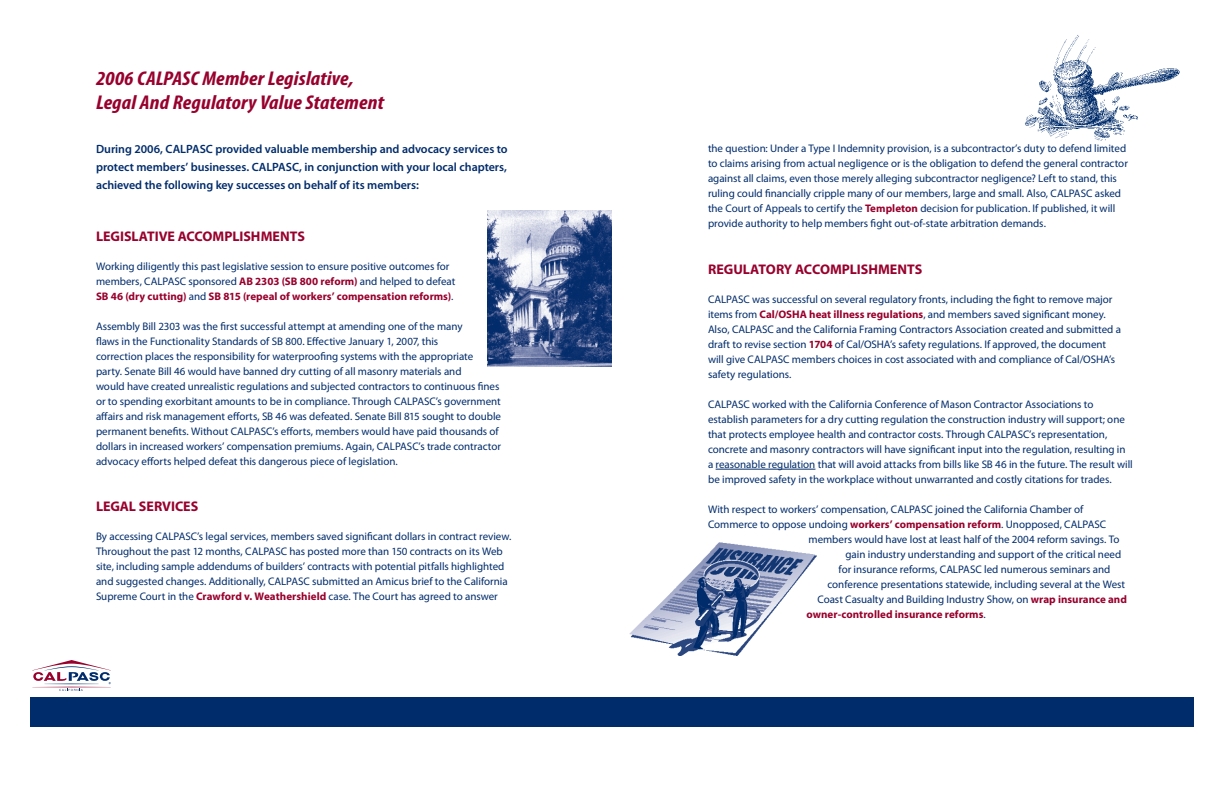
<style>
.page{position:relative;width:1224px;height:792px;background:#fff}
.page>*{position:absolute;margin:0;border:0;box-sizing:border-box;transform-origin:0 0}
.t1{font:italic 700 condensed 20px "Myriad Pro";letter-spacing:.005em;color:#98012d;scale:1.1 1}
.t2{font:700 14px "Myriad Pro";letter-spacing:-.005em;color:#98012d}
.t3{font:600 12px/18px "Myriad Pro";letter-spacing:-.005em;color:#002c6b;text-align:justify}
.t4{font:11px/15px "Myriad Pro";letter-spacing:-.005em;color:#002c6b}
.t5{font:700 11px "Myriad Pro";color:#98012d}
.s1{font-weight:700;color:#98012d}
.s2{font-weight:400;color:#002c6b}
</style>
<div class="page">
<img style="left:487px;top:210px;width:125px;height:157px">
<div style="left:30px;top:698px;width:1164px;height:29px;background:#002c6b"></div>
<svg style="left:32px;top:660px;width:79px;height:31px"></svg>
<img style="left:1025px;top:35px;width:155px;height:106px">
<img style="left:629px;top:543px;width:187px;height:113px">
<hr style="left:716px;top:469px;width:99px;height:1px;background:#002c6b">
<p class="t1" style="left:96px;top:66px;width:236px">2006 CALPASC Member Legislative,</p>
<p class="t1" style="left:96px;top:90px;width:263px">Legal And Regulatory Value Statement</p>
<p class="t3" style="left:96px;top:140px;width:413px">During 2006, CALPASC provided valuable membership and advocacy services to protect members’ businesses. CALPASC, in conjunction with your local chapters, achieved the following key successes on behalf of its members:</p>
<p class="t2" style="left:96px;top:227px;width:210px">LEGISLATIVE ACCOMPLISHMENTS</p>
<p class="t4" style="left:96px;top:258px;width:361px">Working diligently this past legislative session to ensure positive outcomes for members, CALPASC sponsored <span class="s1">AB 2303 (SB 800 reform)</span> and helped to defeat<br><span class="s1">SB 46 (dry cutting)</span> and <span class="s1">SB 815 (repeal of workers’ compensation reforms)</span>.</p>
<p class="t4" style="left:96px;top:318px;width:407px">Assembly Bill 2303 was the first successful attempt at amending one of the many<br>flaws in the Functionality Standards of SB 800. Effective January 1, 2007, this<br>correction places the responsibility for waterproofing systems with the appropriate party. Senate Bill 46 would have banned dry cutting of all masonry materials and<br>would have created unrealistic regulations and subjected contractors to continuous fines or to spending exorbitant amounts to be in compliance. Through CALPASC’s government affairs and risk management efforts, SB 46 was defeated. Senate Bill 815 sought to double permanent benefits. Without CALPASC’s efforts, members would have paid thousands of dollars in increased workers’ compensation premiums. Again, CALPASC’s trade contractor advocacy efforts helped defeat this dangerous piece of legislation.</p>
<p class="t2" style="left:96px;top:498px;width:104px">LEGAL SERVICES</p>
<p class="t4" style="left:96px;top:529px;width:417px">By accessing CALPASC’s legal services, members saved significant dollars in contract review.<br>Throughout the past 12 months, CALPASC has posted more than 150 contracts on its Web site, including sample addendums of builders’ contracts with potential pitfalls highlighted and suggested changes. Additionally, CALPASC submitted an Amicus brief to the California Supreme Court in the <span class="s1">Crawford v. Weathershield</span> case. The Court has agreed to answer</p>
<p class="t4" style="left:708px;top:141px;width:421px">the question: Under a Type I Indemnity provision, is a subcontractor’s duty to defend limited to claims arising from actual negligence or is the obligation to defend the general contractor against all claims, even those merely alleging subcontractor negligence? Left to stand, this ruling could financially cripple many of our members, large and small. Also, CALPASC asked the Court of Appeals to certify the <span class="s1">Templeton</span> decision for publication. If published, it will provide authority to help members fight out-of-state arbitration demands.</p>
<p class="t2" style="left:708px;top:260px;width:216px">REGULATORY ACCOMPLISHMENTS</p>
<p class="t4" style="left:708px;top:292px;width:415px">CALPASC was successful on several regulatory fronts, including the fight to remove major items from <span class="s1">Cal/OSHA heat illness regulations</span>, and members saved significant money.<br>Also, CALPASC and the California Framing Contractors Association created and submitted a draft to revise section <span class="s1">1704</span> of Cal/OSHA’s safety regulations. If approved, the document will give CALPASC members choices in cost associated with and compliance of Cal/OSHA’s safety regulations.</p>
<p class="t4" style="left:708px;top:397px;width:426px">CALPASC worked with the California Conference of Mason Contractor Associations to establish parameters for a dry cutting regulation the construction industry will support; one that protects employee health and contractor costs. Through CALPASC’s representation, concrete and masonry contractors will have significant input into the regulation, resulting in a reasonable regulation that will avoid attacks from bills like SB 46 in the future. The result will be improved safety in the workplace without unwarranted and costly citations for trades.</p>
<p class="t4" style="left:708px;top:502px;width:377px">With respect to workers’ compensation, CALPASC joined the California Chamber of</p>
<p class="t4" style="left:708px;top:517px;width:400px">Commerce to oppose undoing <span class="s1">workers’ compensation reform</span>. Unopposed, CALPASC</p>
<p class="t4" style="left:808px;top:532px;width:313px">members would have lost at least half of the 2004 reform savings. To</p>
<p class="t4" style="left:846px;top:547px;width:277px">gain industry understanding and support of the critical need</p>
<p class="t4" style="left:838px;top:562px;width:274px">for insurance reforms, CALPASC led numerous seminars and</p>
<p class="t4" style="left:828px;top:577px;width:299px">conference presentations statewide, including several at the West</p>
<p class="t4" style="left:818px;top:592px;width:311px">Coast Casualty and Building Industry Show, on <span class="s1">wrap insurance and</span></p>
<p class="t5" style="left:806px;top:607px;width:181px">owner-controlled insurance reforms<span class="s2">.</span></p>
</div>
